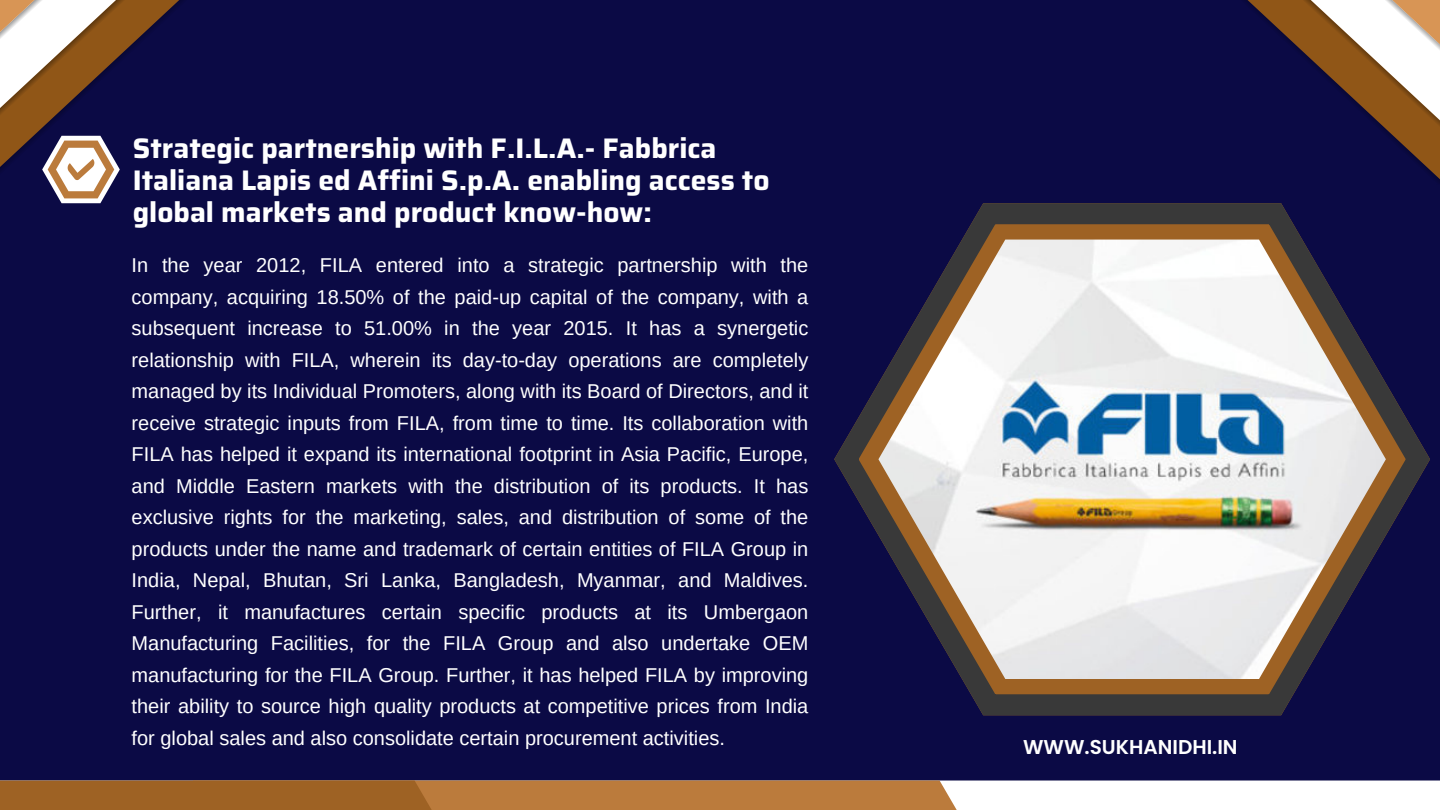
<style>
.page{position:relative;width:1440px;height:810px;background:#0b0a45}
.page>*{position:absolute;margin:0;border:0;box-sizing:border-box;transform-origin:0 0}
.t1{font:700 28.3px/32.2px "Saira";color:#fff}
.t2{font:20px/31.5px "Arimo";color:#fff;text-align:justify}
.t3{font:600 20px "Poppins";color:#fff}
</style>
<div class="page">
<div style="left:0;top:781px;width:1440px;height:29px;background:#fff"></div>
<div style="left:132px;top:781px;width:868px;height:29px;background:#bb7b3c"></div>
<div style="left:0;top:781px;width:475px;height:29px;background:#9e6224"></div>
<svg style="left:1245px;top:0;width:195px;height:182px"></svg>
<svg style="left:834px;top:203px;width:596px;height:512px"></svg>
<img style="left:878px;top:240px;width:508px;height:439px">
<svg style="left:0;top:0;width:183px;height:203px"></svg>
<p class="t1" style="left:133px;top:132px;width:638px">Strategic partnership with F.I.L.A.- Fabbrica<br>Italiana Lapis ed Affini S.p.A. enabling access to global markets and product know-how:</p>
<p class="t2" style="left:132px;top:250px;width:678px">In the year 2012, FILA entered into a strategic partnership with the company, acquiring 18.50% of the paid-up capital of the company, with a subsequent increase to 51.00% in the year 2015. It has a synergetic relationship with FILA, wherein its day-to-day operations are completely managed by its Individual Promoters, along with its Board of Directors, and it receive strategic inputs from FILA, from time to time. Its collaboration with FILA has helped it expand its international footprint in Asia Pacific, Europe, and Middle Eastern markets with the distribution of its products. It has exclusive rights for the marketing, sales, and distribution of some of the products under the name and trademark of certain entities of FILA Group in India, Nepal, Bhutan, Sri Lanka, Bangladesh, Myanmar, and Maldives.<br>Further, it manufactures certain specific products at its Umbergaon Manufacturing Facilities, for the FILA Group and also undertake OEM manufacturing for the FILA Group. Further, it has helped FILA by improving their ability to source high quality products at competitive prices from India for global sales and also consolidate certain procurement activities.</p>
<p class="t3" style="left:1023px;top:733px;width:216px">WWW.SUKHANIDHI.IN</p>
</div>
